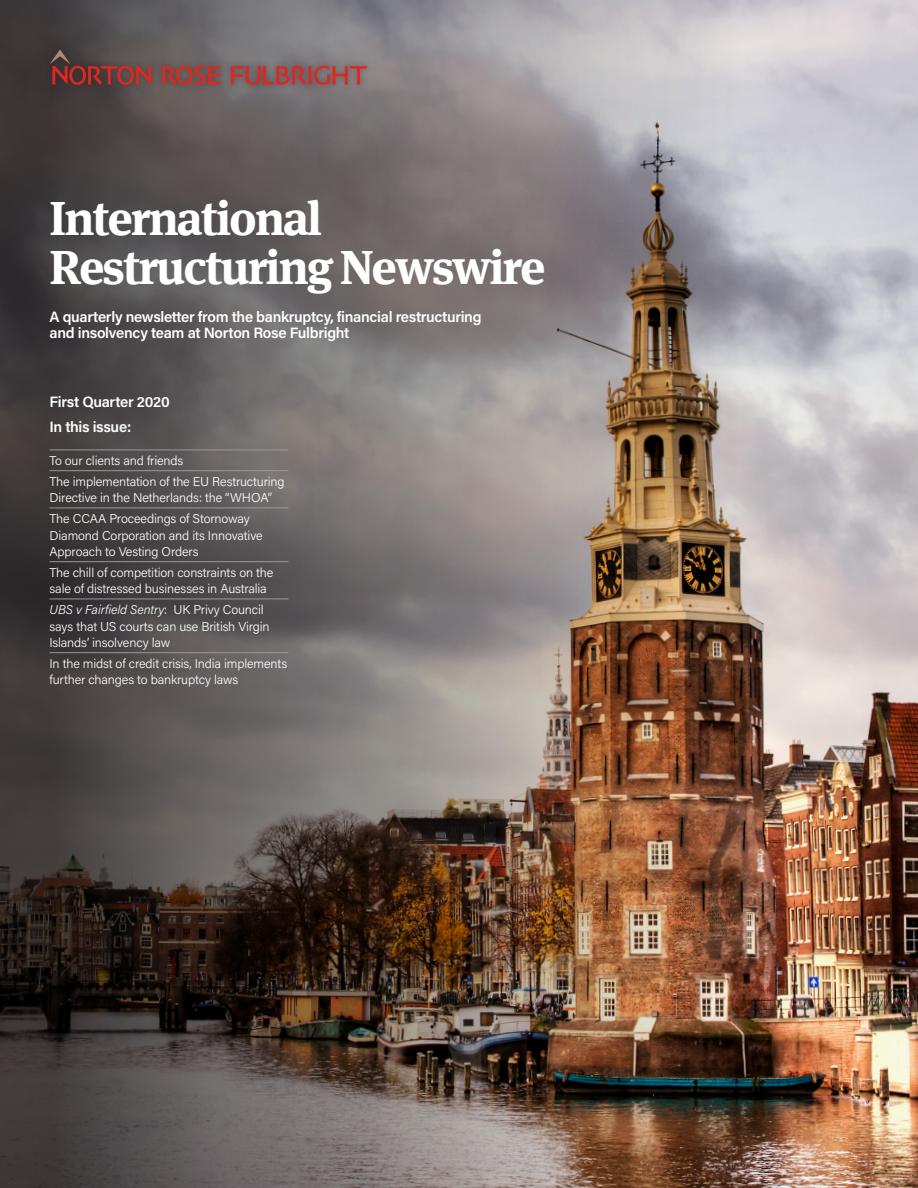
<style>
.page{position:relative;width:918px;height:1188px;background:#fff}
.page>*{position:absolute;margin:0;border:0;box-sizing:border-box;transform-origin:0 0}
.t1{font:700 48px/48.6px "Meta Serif Offc Pro";letter-spacing:-.04em;color:#fff}
.t2{font:600 15px/16.5px "Acumin Pro";letter-spacing:-.02em;color:#fff}
.t3{font:300 12.75px/16.5px "Acumin Pro";letter-spacing:-.01em;color:#fff}
.s1{font-style:italic}
</style>
<div class="page">
<img style="left:775px;top:0;width:143px;height:1188px">
<img style="left:0;top:0;width:775px;height:1188px">
<div style="left:43px;top:43px;width:331px;height:49px;background:#231f20;opacity:.3"></div>
<svg style="left:50px;top:50px;width:101px;height:35px;background:#6c3f3c"></svg>
<svg style="left:162px;top:66px;width:59px;height:19px"></svg>
<svg style="left:231px;top:66px;width:136px;height:19px;background:#985352"></svg>
<hr style="left:50px;top:450px;width:239px;height:1px;background:#999">
<hr style="left:50px;top:470px;width:239px;height:1px;background:#999">
<hr style="left:50px;top:508px;width:239px;height:1px;background:#999">
<hr style="left:50px;top:561px;width:239px;height:1px;background:#999">
<hr style="left:50px;top:599px;width:239px;height:1px;background:#999">
<hr style="left:50px;top:652px;width:239px;height:1px;background:#999">
<h1 class="t1" style="left:50px;top:190px;width:498px">International<br>Restructuring Newswire</h1>
<p class="t2" style="left:50px;top:307px;width:434px">A quarterly newsletter from the bankruptcy, financial restructuring and insolvency team at Norton Rose Fulbright</p>
<p class="t2" style="left:50px;top:389px;width:122px;line-height:25px">First Quarter 2020<br>In this issue:</p>
<p class="t3" style="left:50px;top:450px;width:237px;line-height:20.7px">To our clients and friends<br>The implementation of the EU Restructuring</p>
<p class="t3" style="left:50px;top:487px;width:224px;line-height:20.7px">Directive in the Netherlands: the “WHOA”<br>The CCAA Proceedings of Stornoway</p>
<p class="t3" style="left:50px;top:526px;width:215px">Diamond Corporation and its Innovative<br>Approach to Vesting Orders</p>
<p class="t3" style="left:50px;top:564px;width:225px">The chill of competition constraints on the sale of distressed businesses in Australia</p>
<p class="t3" style="left:50px;top:601px;width:222px"><span class="s1">UBS v Fairfield Sentry</span>: UK Privy Council says that US courts can use British Virgin<br>Islands’ insolvency law</p>
<p class="t3" style="left:50px;top:655px;width:239px">In the midst of credit crisis, India implements further changes to bankruptcy laws</p>
</div>
